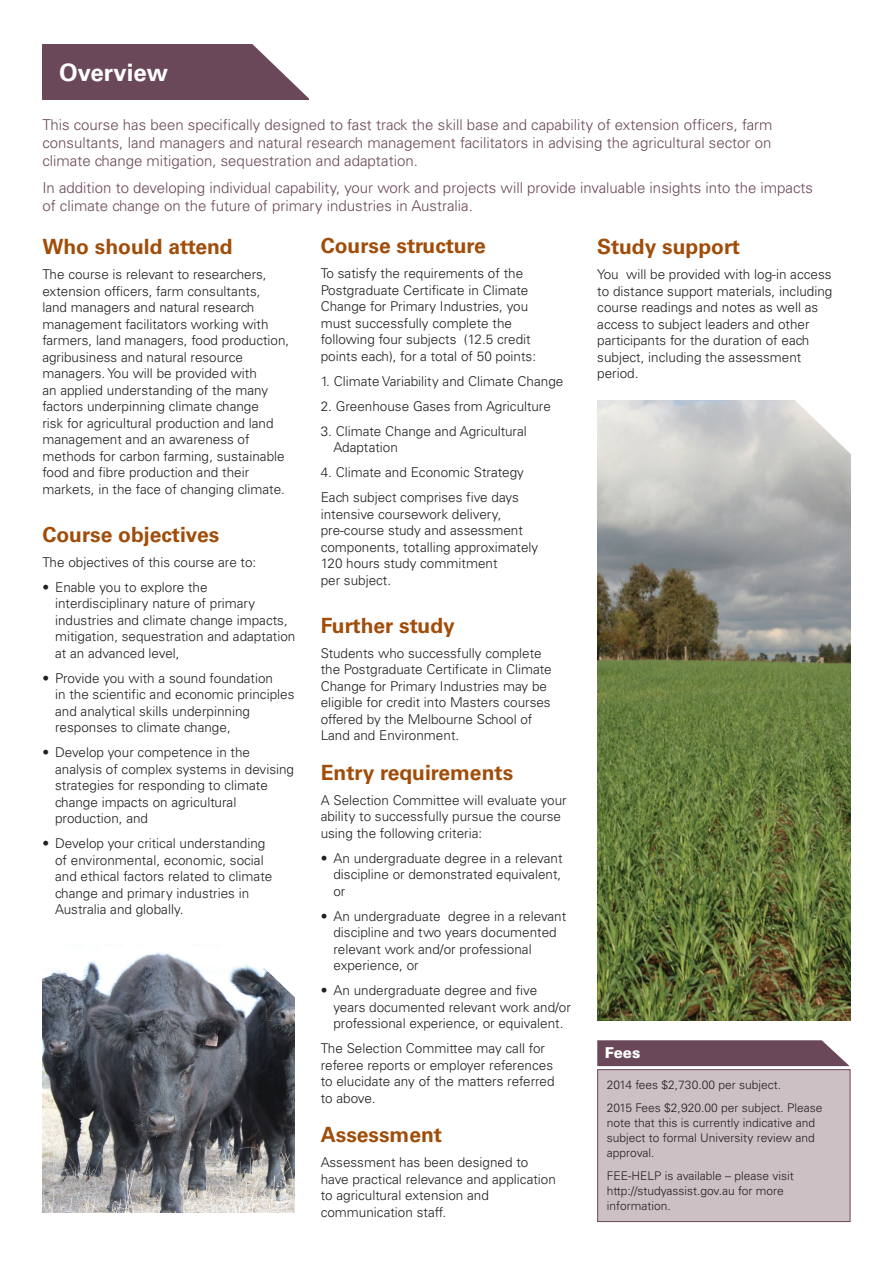
<style>
.page{position:relative;width:893px;height:1263px;background:#fff}
.page>*{position:absolute;margin:0;border:0;box-sizing:border-box;transform-origin:0 0}
.t1{font:700 24px "Univers";color:#fff}
.t2{font:700 21px "Univers";color:#a14d0a}
.t3{font:300 15px/18px "Univers";color:#6b4859;text-align:justify}
.t4{font:900 15px "Univers";color:#fff}
.body_copy{font:300 13.5px/16.5px "Univers";color:#231f20}
.t5{font:300 12px/15px "Univers";color:#231f20}
</style>
<div class="page">
<div style="left:42px;top:44px;width:267px;height:55px;background:#6b4859"></div>
<svg style="left:248px;top:44px;width:61px;height:56px"></svg>
<img style="left:598px;top:401px;width:252px;height:619px">
<img style="left:42px;top:952px;width:253px;height:260px">
<svg style="left:783px;top:400px;width:68px;height:57px"></svg>
<svg style="left:228px;top:952px;width:67px;height:49px"></svg>
<div style="left:597px;top:1069px;width:253px;height:153px;background:#cdc0c4;border:1px solid #6b4859"></div>
<svg style="left:597px;top:1040px;width:253px;height:26px;background:#755464"></svg>
<p class="t1" style="left:59px;top:58px;width:110px">Overview</p>
<p class="t3" style="left:42px;top:116px;width:732px">This course has been specifically designed to fast track the skill base and capability of extension officers, farm consultants, land managers and natural research management facilitators in advising the agricultural sector on climate change mitigation, sequestration and adaptation.</p>
<p class="t3" style="left:42px;top:178px;width:772px">In addition to developing individual capability, your work and projects will provide invaluable insights into the impacts of climate change on the future of primary industries in Australia.</p>
<h2 class="t2" style="left:42px;top:234px;width:192px">Who should attend</h2>
<p class="body_copy" style="left:42px;top:266px;width:249px">The course is relevant to researchers, extension officers, farm consultants,<br>land managers and natural research management facilitators working with farmers, land managers, food production, agribusiness and natural resource managers. You will be provided with<br>an applied understanding of the many factors underpinning climate change<br>risk for agricultural production and land management and an awareness of methods for carbon farming, sustainable food and fibre production and their markets, in the face of changing climate.</p>
<h2 class="t2" style="left:42px;top:522px;width:178px">Course objectives</h2>
<p class="body_copy" style="left:42px;top:554px;width:216px">The objectives of this course are to:</p>
<p class="body_copy" style="left:55px;top:579px;width:242px;text-indent:-13px">• Enable you to explore the interdisciplinary nature of primary industries and climate change impacts, mitigation, sequestration and adaptation at an advanced level,</p>
<p class="body_copy" style="left:55px;top:670px;width:241px;text-indent:-13px">• Provide you with a sound foundation<br>in the scientific and economic principles and analytical skills underpinning responses to climate change,</p>
<p class="body_copy" style="left:55px;top:744px;width:240px;text-indent:-13px">• Develop your competence in the analysis of complex systems in devising strategies for responding to climate change impacts on agricultural production, and</p>
<p class="body_copy" style="left:55px;top:835px;width:219px;text-indent:-13px">• Develop your critical understanding of environmental, economic, social and ethical factors related to climate change and primary industries in Australia and globally.</p>
<h2 class="t2" style="left:321px;top:233px;width:167px">Course structure</h2>
<p class="body_copy" style="left:321px;top:265px;width:217px">To satisfy the requirements of the Postgraduate Certificate in Climate Change for Primary Industries, you must successfully complete the following four subjects (12.5 credit points each), for a total of 50 points:</p>
<p class="body_copy" style="left:321px;top:373px;width:244px">1. Climate Variability and Climate Change</p>
<p class="body_copy" style="left:321px;top:398px;width:232px">2. Greenhouse Gases from Agriculture</p>
<p class="body_copy" style="left:333px;top:423px;width:195px;text-indent:-13px">3. Climate Change and Agricultural<br>Adaptation</p>
<p class="body_copy" style="left:321px;top:464px;width:205px">4. Climate and Economic Strategy</p>
<p class="body_copy" style="left:321px;top:489px;width:219px">Each subject comprises five days intensive coursework delivery, pre-course study and assessment components, totalling approximately<br>120 hours study commitment<br>per subject.</p>
<h2 class="t2" style="left:321px;top:613px;width:136px">Further study</h2>
<p class="body_copy" style="left:321px;top:645px;width:233px">Students who successfully complete the Postgraduate Certificate in Climate Change for Primary Industries may be eligible for credit into Masters courses offered by the Melbourne School of Land and Environment.</p>
<h2 class="t2" style="left:321px;top:760px;width:194px">Entry requirements</h2>
<p class="body_copy" style="left:321px;top:792px;width:248px">A Selection Committee will evaluate your ability to successfully pursue the course using the following criteria:</p>
<p class="body_copy" style="left:333px;top:850px;width:231px;text-align:justify;text-indent:-13px">• An undergraduate degree in a relevant discipline or demonstrated equivalent, or</p>
<p class="body_copy" style="left:333px;top:908px;width:234px;text-indent:-13px">• An undergraduate degree in a relevant discipline and two years documented relevant work and/or professional experience, or</p>
<p class="body_copy" style="left:333px;top:982px;width:239px;text-indent:-13px">• An undergraduate degree and five years documented relevant work and/or professional experience, or equivalent.</p>
<p class="body_copy" style="left:321px;top:1040px;width:235px">The Selection Committee may call for referee reports or employer references to elucidate any of the matters referred to above.</p>
<h2 class="t2" style="left:321px;top:1122px;width:123px">Assessment</h2>
<p class="body_copy" style="left:321px;top:1154px;width:237px">Assessment has been designed to have practical relevance and application to agricultural extension and communication staff.</p>
<h2 class="t2" style="left:597px;top:234px;width:144px">Study support</h2>
<p class="body_copy" style="left:597px;top:266px;width:237px">You will be provided with log-in access to distance support materials, including course readings and notes as well as access to subject leaders and other participants for the duration of each subject, including the assessment period.</p>
<p class="t4" style="left:605px;top:1043px;width:37px">Fees</p>
<p class="t5" style="left:607px;top:1077px;width:176px">2014 fees $2,730.00 per subject.</p>
<p class="t5" style="left:607px;top:1100px;width:217px">2015 Fees $2,920.00 per subject. Please note that this is currently indicative and subject to formal University review and approval.</p>
<p class="t5" style="left:607px;top:1168px;width:188px">FEE-HELP is available – please visit http://studyassist.gov.au for more information.</p>
</div>
